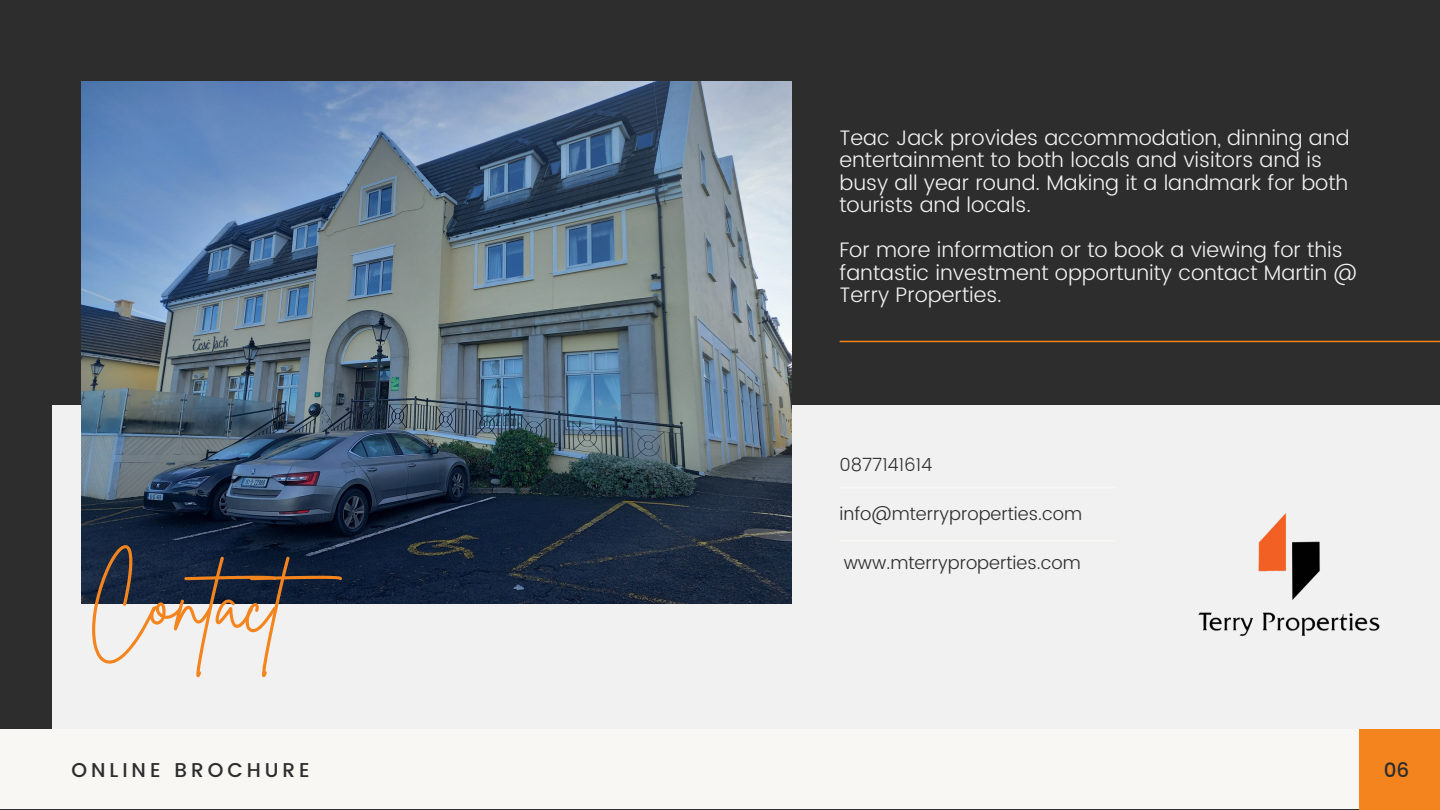
<style>
.page{position:relative;width:1440px;height:810px;background:#2d2d2d}
.page>*{position:absolute;margin:0;border:0;box-sizing:border-box;transform-origin:0 0}
.t1{font:82px "Brittany Signature";color:#f4851e}
.t2{font:300 21px/22.5px "Poppins";color:#f1f1f1}
.t3{font:500 20px "Poppins";letter-spacing:.2em;color:#2d2d2d}
.t4{font:300 18px "Poppins";color:#2d2d2d}
</style>
<div class="page">
<div style="left:52px;top:405px;width:1388px;height:396px;background:#f1f1f1"></div>
<img style="left:81px;top:81px;width:710px;height:523px">
<div style="left:0;top:729px;width:1440px;height:80px;background:#f8f7f4"></div>
<div style="left:1359px;top:729px;width:81px;height:81px;background:#f4851e"></div>
<hr style="left:840px;top:341px;width:600px;height:1px;background:#f4851e">
<hr style="left:840px;top:487px;width:275px;height:2px;background:#f8f7f4">
<hr style="left:840px;top:540px;width:275px;height:1px;background:#f8f7f4">
<img style="left:1198px;top:513px;width:182px;height:123px">
<h1 class="t1" style="left:88px;top:548px;width:278px">Contact</h1>
<p class="t3" style="left:72px;top:758px;width:240px">ONLINE BROCHURE</p>
<p class="t2" style="left:839px;top:126px;width:512px">Teac Jack provides accommodation, dinning and entertainment to both locals and visitors and is busy all year round. Making it a landmark for both tourists and locals.</p>
<p class="t2" style="left:839px;top:239px;width:519px">For more information or to book a viewing for this fantastic investment opportunity contact Martin @<br>Terry Properties.</p>
<p class="t4" style="left:839px;top:455px;width:94px">0877141614</p>
<p class="t4" style="left:839px;top:504px;width:244px">info@mterryproperties.com</p>
<p class="t4" style="left:844px;top:553px;width:239px">www.mterryproperties.com</p>
<p class="t3" style="left:1384px;top:758px;width:27px">06</p>
</div>
